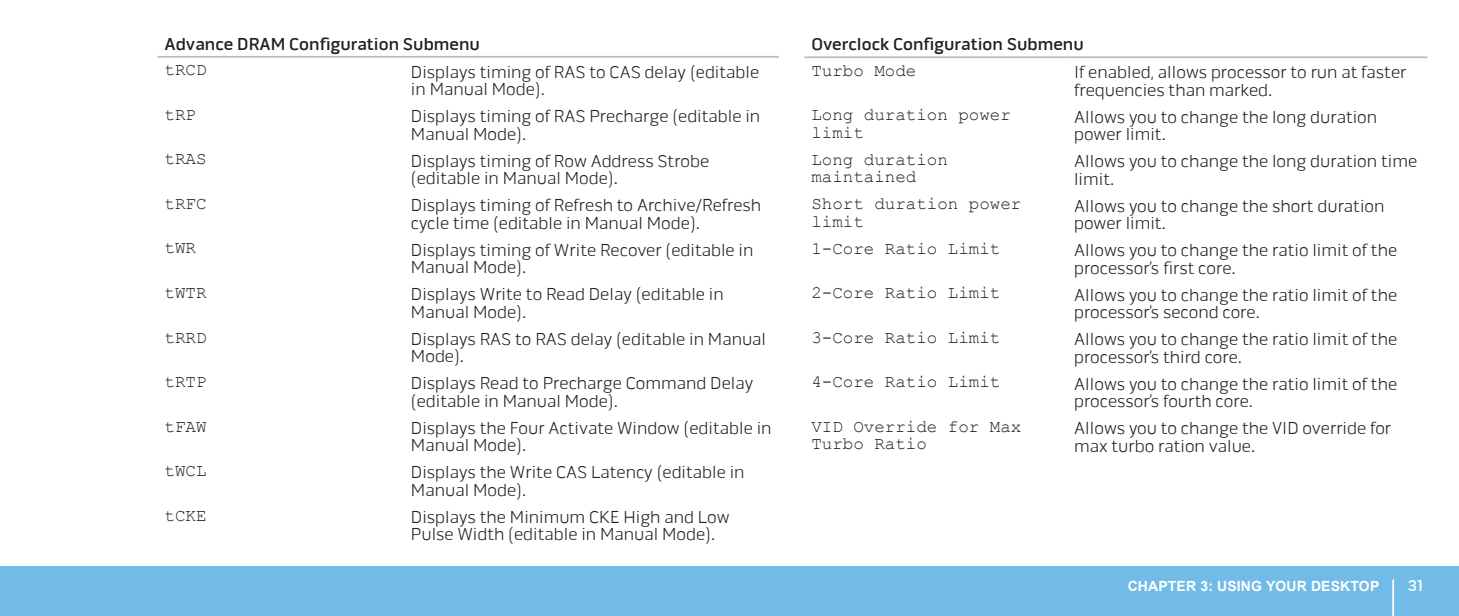
<style>
.page{position:relative;width:1459px;height:616px;background:#fff}
.page>*{position:absolute;margin:0;border:0;box-sizing:border-box;transform-origin:0 0}
.AW_Paragraph_Table{font:300 17.5px/17.5px "Pill Alt 600 mg";color:#231f20}
.AW_Paragraph_Table-2{font:17.5px/17.5px "Courier New";color:#231f20}
.AW_Paragraph_BOLD{font:500 17.5px "Pill Alt 600 mg";color:#231f20}
.t1{font:500 15.75px "Pill Alt 600 mg";color:#fff}
.t2{font:700 14px "Arial";letter-spacing:.01em;color:#fff}
</style>
<div class="page">
<div style="left:0;top:566px;width:1458px;height:49px;background:#72bbe8"></div>
<hr style="left:1392px;top:579px;width:2px;height:36px;background:#fff">
<hr style="left:158px;top:56px;width:246px;height:2px;background:#bcbdc0">
<hr style="left:404px;top:56px;width:375px;height:2px;background:#bcbdc0">
<hr style="left:804px;top:56px;width:263px;height:2px;background:#bcbdc0">
<hr style="left:1067px;top:56px;width:360px;height:2px;background:#bcbdc0">
<p class="AW_Paragraph_BOLD" style="left:164px;top:34px;width:317px">Advance DRAM Configuration Submenu</p>
<p class="AW_Paragraph_Table-2" style="left:164px;top:61px;width:43px">tRCD</p>
<p class="AW_Paragraph_Table" style="left:411px;top:63px;width:350px">Displays timing of RAS to CAS delay (editable in Manual Mode).</p>
<p class="AW_Paragraph_Table-2" style="left:164px;top:105px;width:33px">tRP</p>
<p class="AW_Paragraph_Table" style="left:411px;top:107px;width:351px">Displays timing of RAS Precharge (editable in<br>Manual Mode).</p>
<p class="AW_Paragraph_Table-2" style="left:164px;top:149px;width:43px">tRAS</p>
<p class="AW_Paragraph_Table" style="left:411px;top:152px;width:300px">Displays timing of Row Address Strobe (editable in Manual Mode).</p>
<p class="AW_Paragraph_Table-2" style="left:164px;top:194px;width:43px">tRFC</p>
<p class="AW_Paragraph_Table" style="left:411px;top:196px;width:352px">Displays timing of Refresh to Archive/Refresh cycle time (editable in Manual Mode).</p>
<p class="AW_Paragraph_Table-2" style="left:164px;top:238px;width:33px">tWR</p>
<p class="AW_Paragraph_Table" style="left:411px;top:241px;width:344px">Displays timing of Write Recover (editable in<br>Manual Mode).</p>
<p class="AW_Paragraph_Table-2" style="left:164px;top:283px;width:43px">tWTR</p>
<p class="AW_Paragraph_Table" style="left:411px;top:285px;width:314px">Displays Write to Read Delay (editable in<br>Manual Mode).</p>
<p class="AW_Paragraph_Table-2" style="left:164px;top:327px;width:43px">tRRD</p>
<p class="AW_Paragraph_Table" style="left:411px;top:330px;width:357px">Displays RAS to RAS delay (editable in Manual<br>Mode).</p>
<p class="AW_Paragraph_Table-2" style="left:164px;top:372px;width:43px">tRTP</p>
<p class="AW_Paragraph_Table" style="left:411px;top:374px;width:344px">Displays Read to Precharge Command Delay (editable in Manual Mode).</p>
<p class="AW_Paragraph_Table-2" style="left:164px;top:416px;width:43px">tFAW</p>
<p class="AW_Paragraph_Table" style="left:411px;top:419px;width:362px">Displays the Four Activate Window (editable in<br>Manual Mode).</p>
<p class="AW_Paragraph_Table-2" style="left:164px;top:461px;width:43px">tWCL</p>
<p class="AW_Paragraph_Table" style="left:411px;top:463px;width:335px">Displays the Write CAS Latency (editable in<br>Manual Mode).</p>
<p class="AW_Paragraph_Table-2" style="left:164px;top:505px;width:43px">tCKE</p>
<p class="AW_Paragraph_Table" style="left:411px;top:507px;width:320px">Displays the Minimum CKE High and Low<br>Pulse Width (editable in Manual Mode).</p>
<p class="AW_Paragraph_BOLD" style="left:811px;top:34px;width:274px">Overclock Configuration Submenu</p>
<p class="AW_Paragraph_Table-2" style="left:811px;top:61px;width:106px">Turbo Mode</p>
<p class="AW_Paragraph_Table" style="left:1074px;top:63px;width:334px">If enabled, allows processor to run at faster frequencies than marked.</p>
<p class="AW_Paragraph_Table-2" style="left:811px;top:105px;width:201px">Long duration power limit</p>
<p class="AW_Paragraph_Table" style="left:1074px;top:108px;width:304px">Allows you to change the long duration power limit.</p>
<p class="AW_Paragraph_Table-2" style="left:811px;top:150px;width:138px">Long duration maintained</p>
<p class="AW_Paragraph_Table" style="left:1074px;top:152px;width:344px">Allows you to change the long duration time limit.</p>
<p class="AW_Paragraph_Table-2" style="left:811px;top:194px;width:212px">Short duration power limit</p>
<p class="AW_Paragraph_Table" style="left:1074px;top:197px;width:312px">Allows you to change the short duration power limit.</p>
<p class="AW_Paragraph_Table-2" style="left:811px;top:239px;width:191px">1-Core Ratio Limit</p>
<p class="AW_Paragraph_Table" style="left:1074px;top:241px;width:325px">Allows you to change the ratio limit of the processor’s first core.</p>
<p class="AW_Paragraph_Table-2" style="left:811px;top:283px;width:191px">2-Core Ratio Limit</p>
<p class="AW_Paragraph_Table" style="left:1074px;top:286px;width:325px">Allows you to change the ratio limit of the processor’s second core.</p>
<p class="AW_Paragraph_Table-2" style="left:811px;top:328px;width:191px">3-Core Ratio Limit</p>
<p class="AW_Paragraph_Table" style="left:1074px;top:330px;width:325px">Allows you to change the ratio limit of the processor’s third core.</p>
<p class="AW_Paragraph_Table-2" style="left:811px;top:372px;width:191px">4-Core Ratio Limit</p>
<p class="AW_Paragraph_Table" style="left:1074px;top:375px;width:325px">Allows you to change the ratio limit of the processor’s fourth core.</p>
<p class="AW_Paragraph_Table-2" style="left:811px;top:417px;width:212px">VID Override for Max<br>Turbo Ratio</p>
<p class="AW_Paragraph_Table" style="left:1074px;top:419px;width:318px">Allows you to change the VID override for max turbo ration value.</p>
<p class="t2" style="left:1127px;top:576px;width:253px">CHAPTER 3: USING YOUR DESKTOP</p>
<p class="t1" style="left:1407px;top:576px;width:17px">31</p>
</div>
